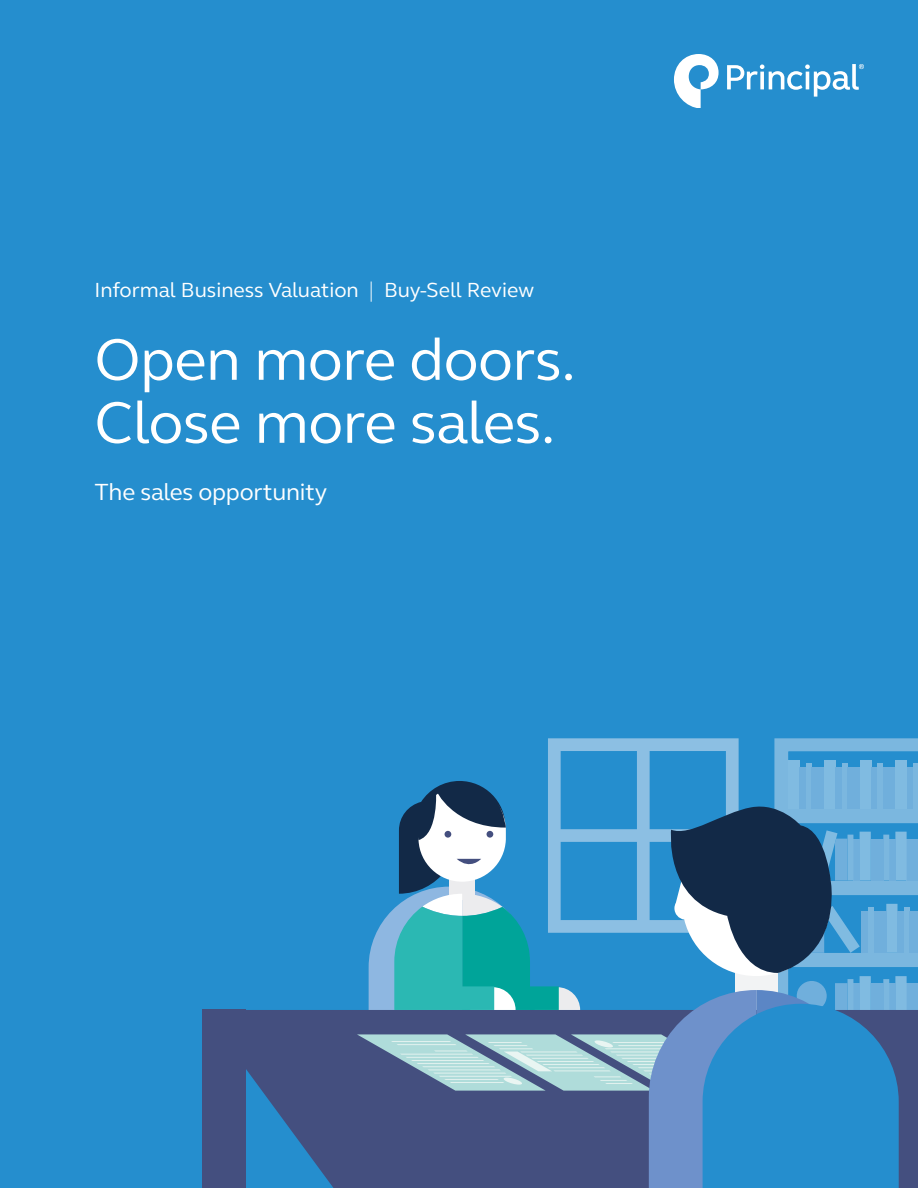
<style>
.page{position:relative;width:918px;height:1188px;background:#258ece}
.page>*{position:absolute;margin:0;border:0;box-sizing:border-box;transform-origin:0 0}
.t1{font:60px/63px "FS Elliot Pro";letter-spacing:-.01em;color:#fff}
.t2{font:24px "FS Elliot Pro";letter-spacing:-.01em;color:#fff}
.t3{font:21px "FS Elliot Pro";color:#fff}
.s1{font-weight:300}
</style>
<div class="page">
<svg style="left:202px;top:1010px;width:155px;height:178px;background:#3e5a8d"></svg>
<svg style="left:357px;top:738px;width:561px;height:450px;background:#4889b6"></svg>
<svg style="left:674px;top:54px;width:45px;height:53px"></svg>
<svg style="left:727px;top:64px;width:137px;height:33px"></svg>
<p class="t3" style="left:94px;top:275px;width:441px">Informal Business Valuation <span class="s1">|</span> Buy-Sell Review</p>
<h1 class="t1" style="left:94px;top:327px;width:483px">Open more doors.<br>Close more sales.</h1>
<p class="t2" style="left:94px;top:476px;width:234px">The sales opportunity</p>
</div>
